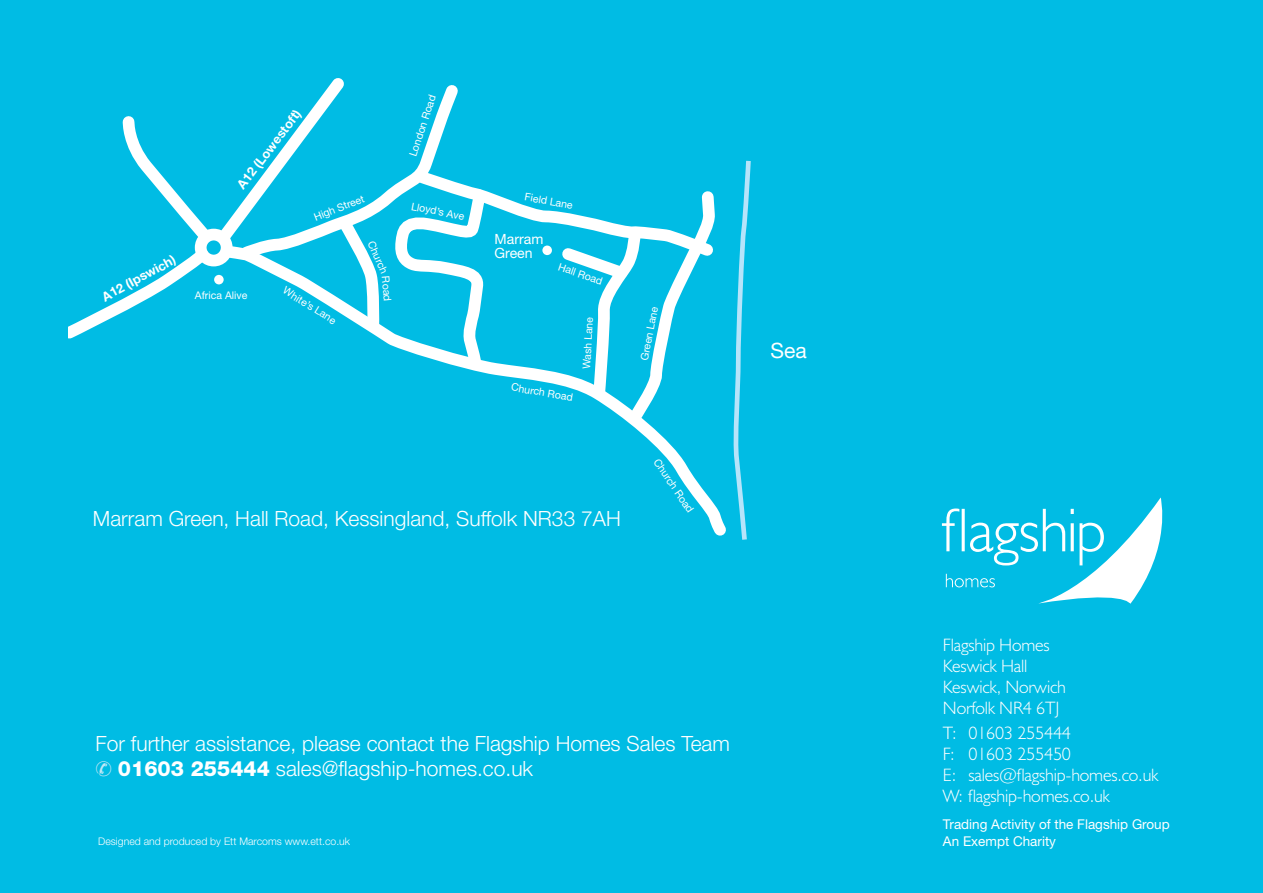
<style>
.page{position:relative;width:1263px;height:893px;background:#00bce4}
.page>*{position:absolute;margin:0;border:0;box-sizing:border-box;transform-origin:0 0}
.t1{font:21.15px "Helvetica Neue";color:#fff}
.t2{font:300 21px/25.5px "Helvetica Neue";color:#fff}
.t3{font:300 18px/21px "Humanist 521 BT";letter-spacing:-.01em;color:#fff}
.t4{font:14.1px/14.1px "Helvetica Neue";color:#fff}
.t5{font:13.5px "Helvetica Neue";color:#fff}
.t6{font:700 12.9px "Helvetica Neue";color:#fff}
.t7{font:10.5px "Helvetica Neue";color:#fff}
.t8{font:300 10.5px "Helvetica Neue";color:#fff}
.s1{color:#c1e7f5}
.s2{font-weight:800}
</style>
<div class="page">
<svg style="left:942px;top:497px;width:220px;height:107px"></svg>
<div style="left:217px;top:240px;width:515px;height:300px;background:#00bce4"></div>
<svg style="left:68px;top:78px;width:651px;height:351px"></svg>
<div style="left:195px;top:229px;width:38px;height:37px;border:12px solid #fff;border-radius:50%"></div>
<svg style="left:733px;top:156px;width:20px;height:384px"></svg>
<div style="left:214px;top:275px;width:10px;height:9px;background:#fff;border-radius:50%"></div>
<div style="left:542px;top:246px;width:10px;height:9px;background:#fff;border-radius:50%"></div>
<p class="t6" style="left:99px;top:291px;width:83px;rotate:-29deg">A12 (Ipswich)</p>
<p class="t6" style="left:234px;top:183px;width:98px;rotate:-53deg">A12 (Lowestoft)</p>
<p class="t7" style="left:312px;top:211px;width:55px;rotate:-21deg">High Street</p>
<p class="t7" style="left:377px;top:239px;width:36px;rotate:66deg">Church</p>
<p class="t7" style="left:195px;top:289px;width:54px">Africa Alive</p>
<p class="t7" style="left:287px;top:284px;width:62px;rotate:32deg">White’s Lane</p>
<p class="t7" style="left:392px;top:276px;width:27px;rotate:85deg">Road</p>
<p class="t7" style="left:407px;top:154px;width:66px;rotate:-72deg">London Road</p>
<p class="t7" style="left:413px;top:200px;width:55px;rotate:11deg">Lloyd’s Ave</p>
<p class="t7" style="left:526px;top:190px;width:50px;rotate:10deg">Field Lane</p>
<p class="t4" style="left:495px;top:232px;width:50px">Marram<br>Green</p>
<p class="t7" style="left:560px;top:261px;width:48px;rotate:18deg">Hall Road</p>
<p class="t7" style="left:580px;top:369px;width:54px;rotate:-87deg">Wash Lane</p>
<p class="t7" style="left:512px;top:380px;width:64px;rotate:10deg">Church Road</p>
<p class="t7" style="left:638px;top:359px;width:56px;rotate:-79deg">Green Lane</p>
<p class="t2" style="left:93px;top:505px;width:529px">Marram Green, Hall Road, Kessingland, Suffolk NR33 7AH</p>
<p class="t7" style="left:662px;top:456px;width:64px;rotate:56deg">Church Road</p>
<p class="t1" style="left:770px;top:338px;width:38px">Sea</p>
<p class="t2" style="left:96px;top:730px;width:636px">For further assistance, please contact the Flagship Homes Sales Team <span class="s1">✆</span> <span class="s2">01603 255444</span> sales@flagship-homes.co.uk</p>
<p class="t3" style="left:943px;top:634px;width:124px">Flagship Homes<br>Keswick Hall<br>Keswick, Norwich<br>Norfolk NR4 6TJ</p>
<p class="t3" style="left:943px;top:722px;width:217px">T: 01603 255444<br>F: 01603 255450<br>E: sales@flagship-homes.co.uk<br>W: flagship-homes.co.uk</p>
<p class="t5" style="left:943px;top:816px;width:228px">Trading Activity of the Flagship Group</p>
<p class="t8" style="left:98px;top:834px;width:253px">Designed and produced by Ett Marcoms www.ett.co.uk</p>
<p class="t5" style="left:943px;top:833px;width:115px">An Exempt Charity</p>
</div>
